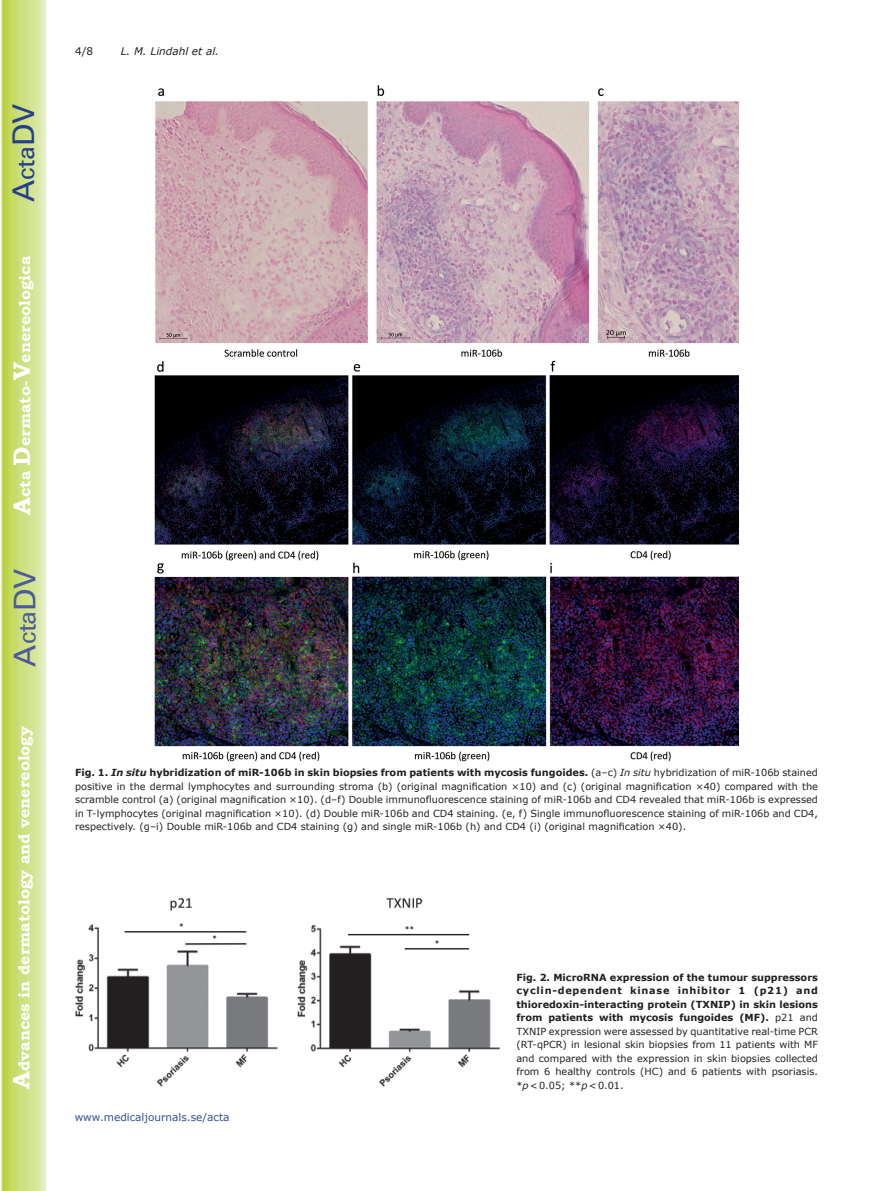
<style>
.page{position:relative;width:893px;height:1191px;background:#fff}
.page>*{position:absolute;margin:0;border:0;box-sizing:border-box;transform-origin:0 0}
.t1{font:30px "Univers";color:#4d5a9e}
.t2{font:30px "Univers";color:#253f8e}
.t3{font:700 15.75px "Bookman Old Style";color:#fff}
.t4{font:10.5px "Verdana";color:#324f95}
.t5{font:italic 10.5px "Verdana";color:#231f20}
.t6{font:10.5px "Verdana";color:#231f20}
.t7{font:9.75px/13.5px "Verdana";color:#231f20;text-align:justify}
.s1{font-size:24px}
.s2{font-weight:700}
.s3{font-weight:700;font-style:italic}
.s4{font-style:italic}
</style>
<div class="page">
<svg style="left:1px;top:0;width:45px;height:1191px;background:#cfe084"></svg>
<img style="left:154px;top:85px;width:584px;height:677px">
<img style="left:75px;top:897px;width:425px;height:190px">
<h1 class="t2" style="left:6px;top:202px;width:100px;rotate:-90deg">A<span class="s1">cta</span>DV</h1>
<h2 class="t3" style="left:15px;top:515px;width:260px;rotate:-90deg"><span class="s1">A</span>cta <span class="s1">D</span>ermato-<span class="s1">V</span>enereologica</h2>
<h1 class="t1" style="left:7px;top:666px;width:100px;rotate:-90deg">A<span class="s1">cta</span>DV</h1>
<h2 class="t3" style="left:15px;top:1088px;width:364px;rotate:-90deg"><span class="s1">A</span>dvances in dermatology and venereology</h2>
<p class="t6" style="left:75px;top:44px;width:20px">4/8</p>
<p class="t5" style="left:121px;top:44px;width:100px">L. M. Lindahl et al.</p>
<p class="t7" style="left:75px;top:766px;width:744px"><span class="s2">Fig. 1.</span> <span class="s3">In situ</span> <span class="s2">hybridization of miR-106b in skin biopsies from patients with mycosis fungoides.</span> (a–c) <span class="s4">In situ</span> hybridization of miR-106b stained positive in the dermal lymphocytes and surrounding stroma (b) (original magnification ×10) and (c) (original magnification ×40) compared with the scramble control (a) (original magnification ×10). (d–f) Double immunofluorescence staining of miR-106b and CD4 revealed that miR-106b is expressed in T-lymphocytes (original magnification ×10). (d) Double miR-106b and CD4 staining. (e, f) Single immunofluorescence staining of miR-106b and CD4, respectively. (g–i) Double miR-106b and CD4 staining (g) and single miR-106b (h) and CD4 (i) (original magnification ×40).</p>
<p class="t4" style="left:75px;top:1110px;width:156px">www.medicaljournals.se/acta</p>
<p class="t7" style="left:516px;top:970px;width:303px"><span class="s2">Fig. 2. MicroRNA expression of the tumour suppressors cyclin-dependent kinase inhibitor 1 (p21) and thioredoxin-interacting protein (TXNIP) in skin lesions from patients with mycosis fungoides (MF).</span> p21 and TXNIP expression were assessed by quantitative real-time PCR (RT-qPCR) in lesional skin biopsies from 11 patients with MF and compared with the expression in skin biopsies collected from 6 healthy controls (HC) and 6 patients with psoriasis. *<span class="s4">p</span>&lt;0.05; **<span class="s4">p</span>&lt;0.01.</p>
</div>
